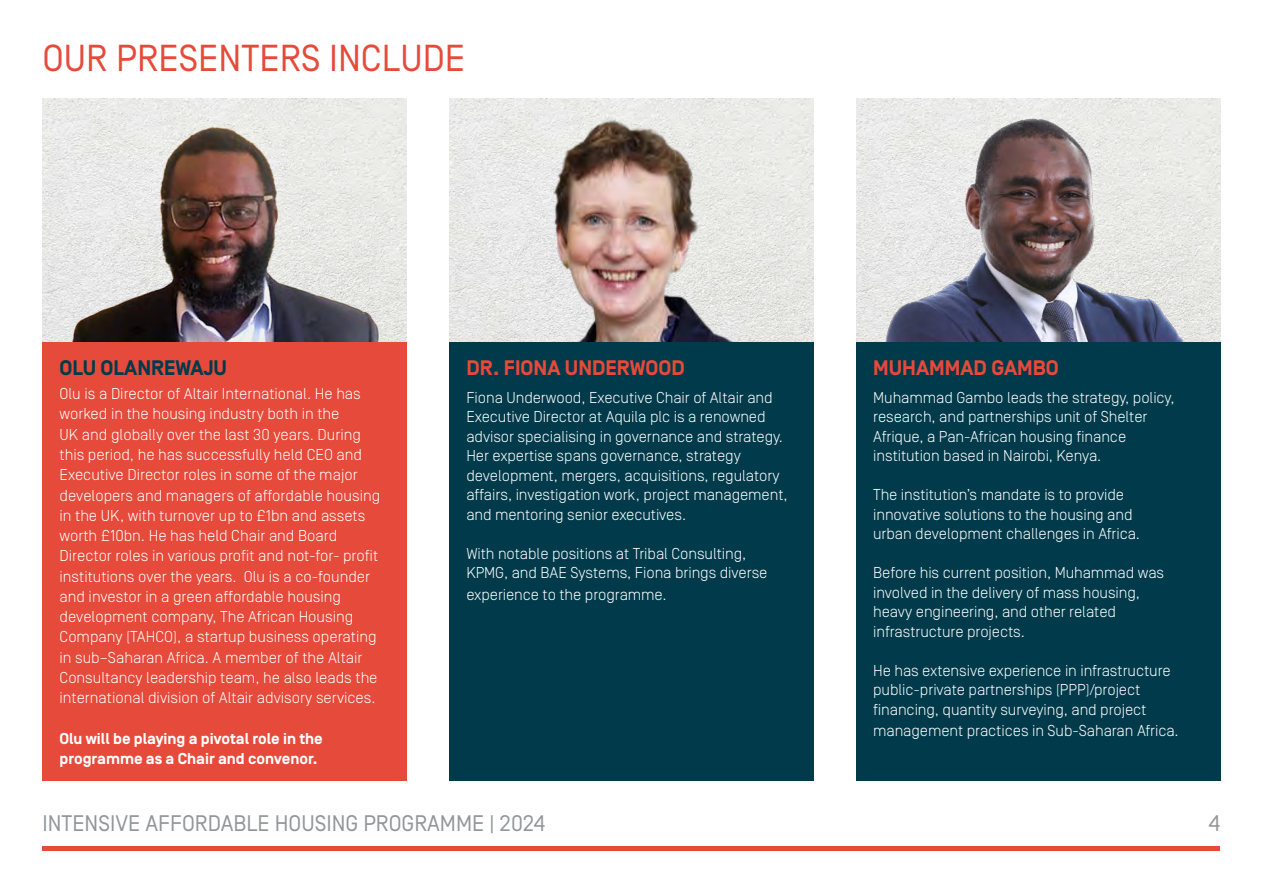
<style>
.page{position:relative;width:1263px;height:893px;background:#fff}
.page>*{position:absolute;margin:0;border:0;box-sizing:border-box;transform-origin:0 0}
.t1{font:37.5px "Simplon BP Regular";color:#e64a3a}
.t2{font:22.5px "Simplon BP Regular";color:#939598}
.t3{font:700 21px "Simplon BP";color:#e64a3a}
.t4{font:700 21px "Simplon BP";color:#003a4b}
.t5{font:300 15.75px/19.5px "Simplon BP";letter-spacing:-.005em;color:#fff}
.t6{font:700 15.75px/20.2px "Simplon BP";color:#fff}
</style>
<div class="page">
<img style="left:43px;top:99px;width:364px;height:243px">
<div style="left:43px;top:342px;width:364px;height:439px;background:#e64a3a"></div>
<img style="left:856px;top:99px;width:364px;height:243px">
<img style="left:449px;top:99px;width:365px;height:243px">
<img style="left:864px;top:112px;width:356px;height:230px">
<img style="left:488px;top:112px;width:289px;height:230px">
<div style="left:856px;top:342px;width:364px;height:439px;background:#013b4b"></div>
<div style="left:449px;top:342px;width:365px;height:439px;background:#013b4b"></div>
<div style="left:43px;top:846px;width:1177px;height:5px;background:#e64a3a"></div>
<h1 class="t1" style="left:43px;top:36px;width:424px">OUR PRESENTERS INCLUDE</h1>
<h3 class="t4" style="left:60px;top:355px;width:169px">OLU OLANREWAJU</h3>
<p class="t5" style="left:60px;top:383px;width:322px;line-height:20.2px">Olu is a Director of Altair International. He has worked in the housing industry both in the<br>UK and globally over the last 30 years. During this period, he has successfully held CEO and Executive Director roles in some of the major developers and managers of affordable housing in the UK, with turnover up to £1bn and assets worth £10bn. He has held Chair and Board Director roles in various profit and not-for- profit institutions over the years. Olu is a co-founder and investor in a green affordable housing development company, The African Housing Company (TAHCO), a startup business operating in sub–Saharan Africa. A member of the Altair Consultancy leadership team, he also leads the international division of Altair advisory services.</p>
<p class="t6" style="left:60px;top:729px;width:265px">Olu will be playing a pivotal role in the programme as a Chair and convenor.</p>
<h3 class="t3" style="left:466px;top:355px;width:220px">DR. FIONA UNDERWOOD</h3>
<p class="t5" style="left:466px;top:387px;width:323px">Fiona Underwood, Executive Chair of Altair and Executive Director at Aquila plc is a renowned advisor specialising in governance and strategy.<br>Her expertise spans governance, strategy development, mergers, acquisitions, regulatory affairs, investigation work, project management, and mentoring senior executives.</p>
<p class="t5" style="left:466px;top:543px;width:303px">With notable positions at Tribal Consulting,<br>KPMG, and BAE Systems, Fiona brings diverse</p>
<p class="t5" style="left:466px;top:585px;width:202px">experience to the programme.</p>
<h3 class="t3" style="left:873px;top:355px;width:187px">MUHAMMAD GAMBO</h3>
<p class="t5" style="left:873px;top:387px;width:303px">Muhammad Gambo leads the strategy, policy, research, and partnerships unit of Shelter Afrique, a Pan-African housing finance institution based in Nairobi, Kenya.</p>
<p class="t5" style="left:873px;top:485px;width:268px">The institution’s mandate is to provide innovative solutions to the housing and urban development challenges in Africa.</p>
<p class="t5" style="left:873px;top:563px;width:293px">Before his current position, Muhammad was involved in the delivery of mass housing, heavy engineering, and other related infrastructure projects.</p>
<p class="t5" style="left:873px;top:660px;width:299px">He has extensive experience in infrastructure public-private partnerships (PPP)/project financing, quantity surveying, and project</p>
<p class="t5" style="left:873px;top:721px;width:307px">management practices in Sub-Saharan Africa.</p>
<h2 class="t2" style="left:43px;top:810px;width:504px">INTENSIVE AFFORDABLE HOUSING PROGRAMME | 2024</h2>
<h2 class="t2" style="left:1209px;top:810px;width:13px">4</h2>
</div>
